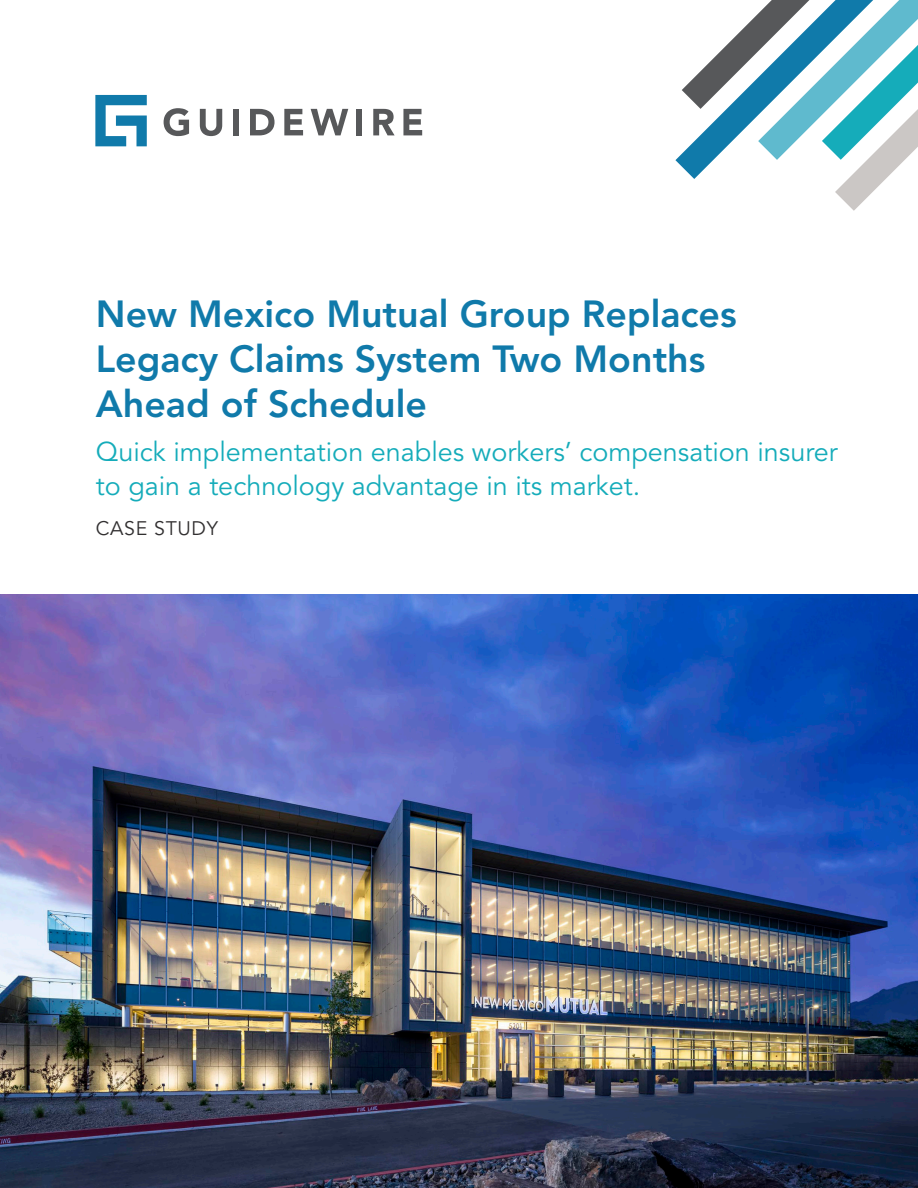
<style>
.page{position:relative;width:918px;height:1188px;background:#fff}
.page>*{position:absolute;margin:0;border:0;box-sizing:border-box;transform-origin:0 0}
.MainTitle{font:800 37.5px/45px "Avenir LT Std";color:#107aaa}
.Subtitle{font:27px/34.5px "Avenir LT Std";color:#15acba}
.Subtitle-2{font:19.5px "Avenir LT Std";letter-spacing:.035em;color:#312f30}
</style>
<div class="page">
<svg style="left:164px;top:108px;width:25px;height:28px"></svg>
<svg style="left:200px;top:109px;width:22px;height:27px"></svg>
<div style="left:233px;top:109px;width:6px;height:26px;background:#57585a"></div>
<svg style="left:250px;top:109px;width:25px;height:26px"></svg>
<svg style="left:284px;top:109px;width:19px;height:26px"></svg>
<svg style="left:311px;top:109px;width:37px;height:26px"></svg>
<div style="left:356px;top:109px;width:6px;height:26px;background:#57585a"></div>
<svg style="left:373px;top:109px;width:22px;height:26px"></svg>
<svg style="left:403px;top:109px;width:19px;height:26px"></svg>
<svg style="left:95px;top:95px;width:52px;height:51px"></svg>
<svg style="left:675px;top:0;width:243px;height:211px"></svg>
<img style="left:0;top:594px;width:918px;height:594px">
<p class="MainTitle" style="left:96px;top:292px;width:642px">New Mexico Mutual Group Replaces<br>Legacy Claims System Two Months<br>Ahead of Schedule</p>
<p class="Subtitle" style="left:96px;top:435px;width:744px">Quick implementation enables workers’ compensation insurer to gain a technology advantage in its market.</p>
<p class="Subtitle-2" style="left:96px;top:517px;width:124px">CASE STUDY</p>
</div>
